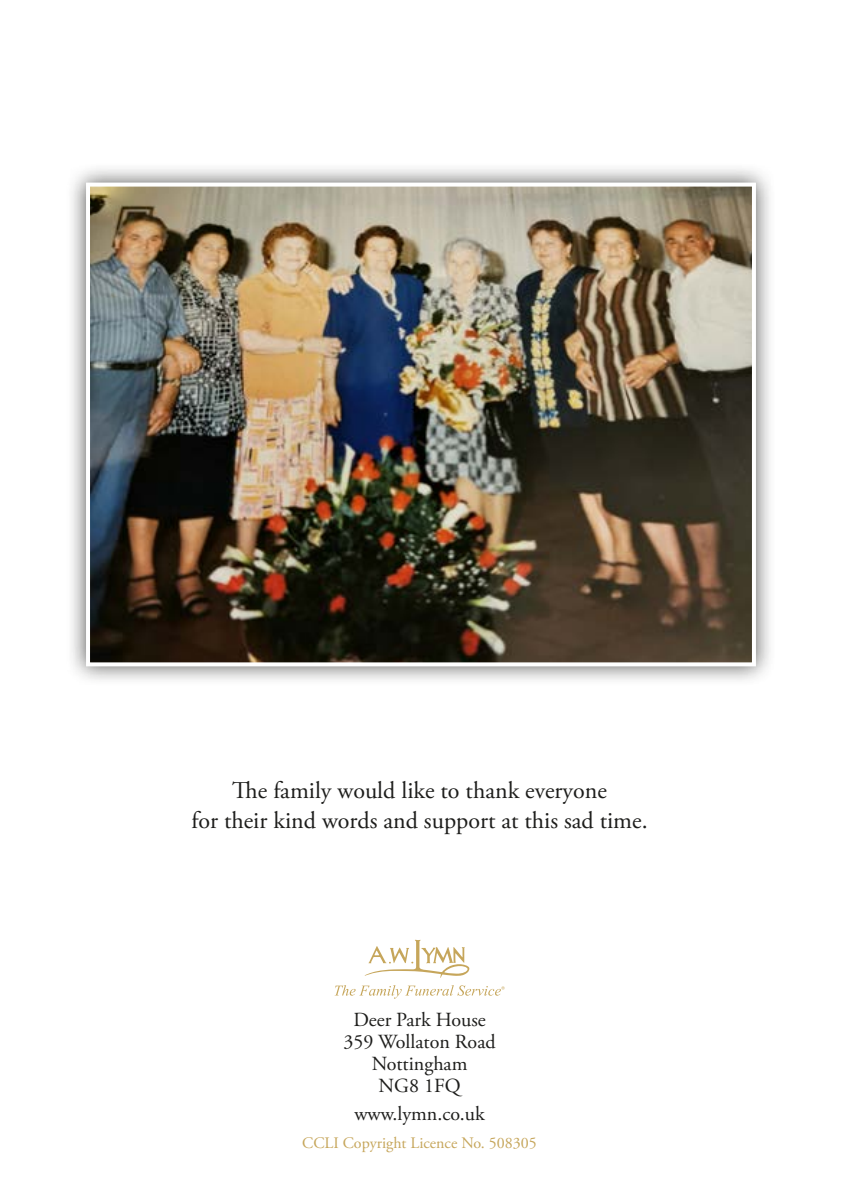
<style>
.page{position:relative;width:842px;height:1191px;background:#fff}
.page>*{position:absolute;margin:0;border:0;box-sizing:border-box;transform-origin:0 0}
.t1{font:24px/30px "Adobe Garamond Pro";color:#1d1d1b;text-align:center}
.t2{font:20px/22px "Adobe Garamond Pro";color:#1d1d1b;text-align:center}
.t3{font:16px "Adobe Garamond Pro";color:#c6a65b}
</style>
<div class="page">
<svg style="left:334px;top:939px;width:171px;height:59px"></svg>
<div style="left:66px;top:163px;width:710px;height:524px;background:#1d1d1b;opacity:.75"></div>
<img style="left:91px;top:188px;width:660px;height:473px">
<div style="left:86px;top:183px;width:670px;height:483px;border:4px solid #fff"></div>
<p class="t1" style="left:191px;top:776px;width:458px">The family would like to thank everyone<br>for their kind words and support at this sad time.</p>
<p class="t2" style="left:344px;top:1009px;width:154px">Deer Park House<br>359 Wollaton Road<br>Nottingham<br>NG8 1FQ</p>
<p class="t2" style="left:354px;top:1103px;width:132px">www.lymn.co.uk</p>
<p class="t3" style="left:302px;top:1133px;width:236px">CCLI Copyright Licence No. 508305</p>
</div>
